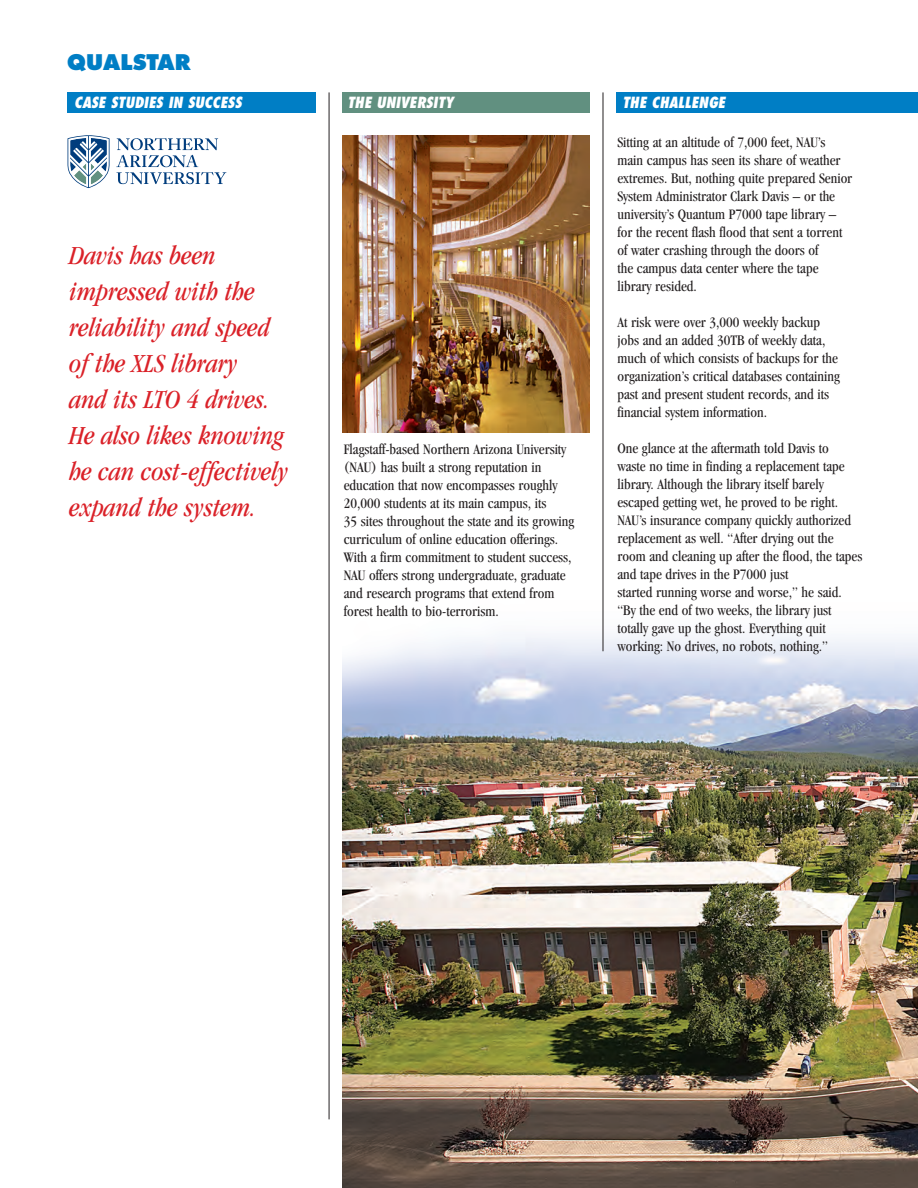
<style>
.page{position:relative;width:918px;height:1188px;background:#fff}
.page>*{position:absolute;margin:0;border:0;box-sizing:border-box;transform-origin:0 0}
.t1{font:italic condensed 27px/36px "Garamond";color:#da2128}
.t2{font:800 21px "Futura";color:#007ec5}
.t3{font:condensed 15px/18px "Garamond";color:#231f20}
.t4{font:italic 800 condensed 15px "Futura";color:#fff}
</style>
<div class="page">
<img style="left:342px;top:540px;width:576px;height:648px">
<div style="left:616px;top:92px;width:302px;height:21px;background:#007ec5"></div>
<div style="left:342px;top:92px;width:247px;height:21px;background:#619080"></div>
<div style="left:68px;top:92px;width:248px;height:21px;background:#007ec5"></div>
<hr style="left:329px;top:92px;width:1px;height:1027px;background:#231f20">
<hr style="left:603px;top:92px;width:1px;height:559px;background:#231f20">
<svg style="left:116px;top:138px;width:110px;height:46px"></svg>
<svg style="left:68px;top:135px;width:42px;height:53px"></svg>
<img style="left:342px;top:135px;width:247px;height:297px">
<h2 class="t2" style="left:67px;top:53px;width:125px">QUALSTAR</h2>
<p class="t4" style="left:74px;top:96px;width:169px">CASE STUDIES IN SUCCESS</p>
<h1 class="t1" style="left:69px;top:239px;width:220px">Davis has been impressed with the reliability and speed of the XLS library<br>and its LTO 4 drives.<br>He also likes knowing he can cost-effectively expand the system.</h1>
<p class="t4" style="left:347px;top:97px;width:108px">THE UNIVERSITY</p>
<p class="t3" style="left:344px;top:441px;width:232px">Flagstaff-based Northern Arizona University (NAU) has built a strong reputation in education that now encompasses roughly 20,000 students at its main campus, its<br>35 sites throughout the state and its growing curriculum of online education offerings.<br>With a firm commitment to student success, NAU offers strong undergraduate, graduate and research programs that extend from forest health to bio-terrorism.</p>
<p class="t4" style="left:622px;top:97px;width:104px">THE CHALLENGE</p>
<p class="t3" style="left:617px;top:135px;width:236px">Sitting at an altitude of 7,000 feet, NAU’s main campus has seen its share of weather extremes. But, nothing quite prepared Senior System Administrator Clark Davis – or the university’s Quantum P7000 tape library – for the recent flash flood that sent a torrent of water crashing through the doors of<br>the campus data center where the tape library resided.</p>
<p class="t3" style="left:617px;top:315px;width:224px">At risk were over 3,000 weekly backup jobs and an added 30TB of weekly data, much of which consists of backups for the organization’s critical databases containing past and present student records, and its financial system information.</p>
<p class="t3" style="left:617px;top:441px;width:246px">One glance at the aftermath told Davis to<br>waste no time in finding a replacement tape library. Although the library itself barely escaped getting wet, he proved to be right.<br>NAU’s insurance company quickly authorized replacement as well. “After drying out the room and cleaning up after the flood, the tapes and tape drives in the P7000 just<br>started running worse and worse,” he said. “By the end of two weeks, the library just totally gave up the ghost. Everything quit working: No drives, no robots, nothing.”</p>
</div>
